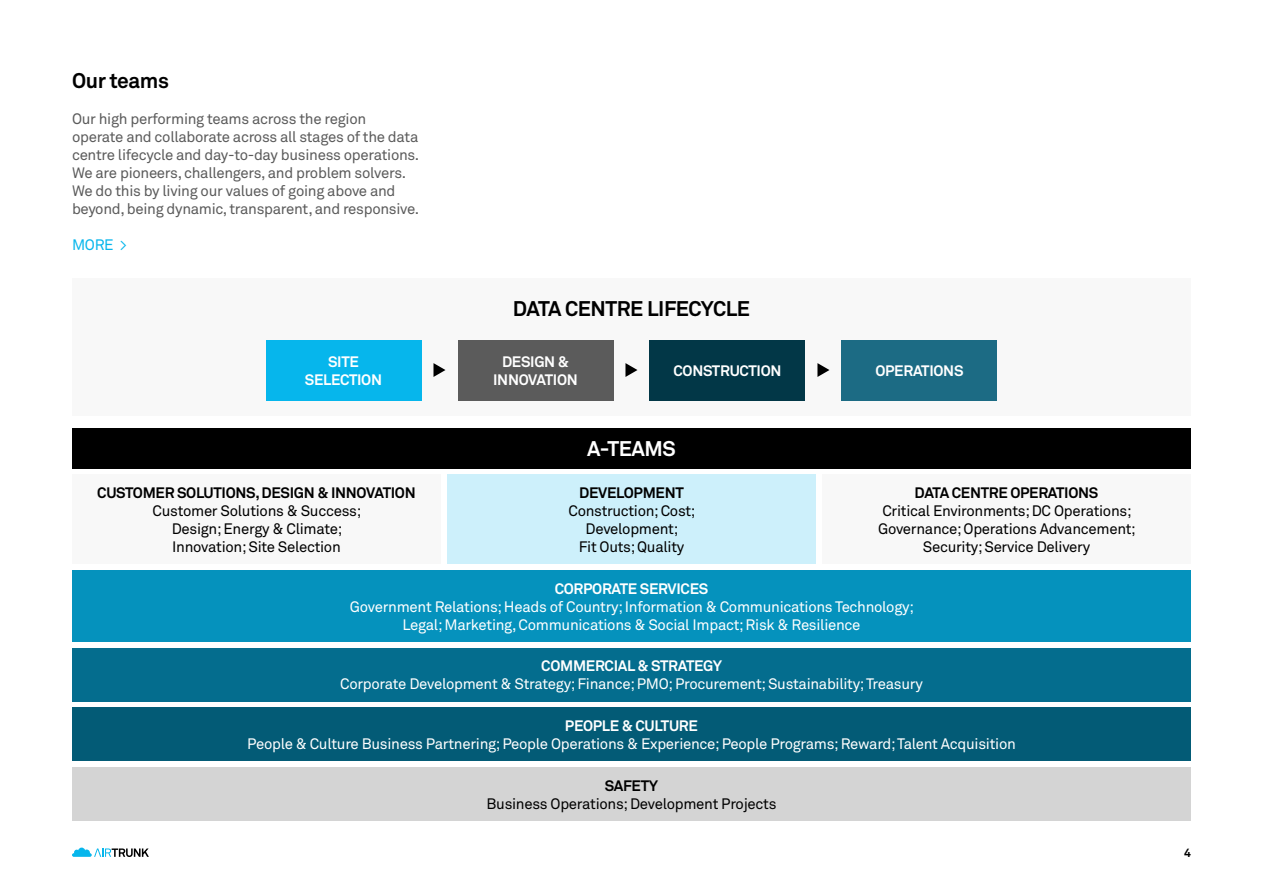
<style>
.page{position:relative;width:1263px;height:893px;background:#fff}
.page>*{position:absolute;margin:0;border:0;box-sizing:border-box;transform-origin:0 0}
.t1{font:700 21px "Akkurat Pro";letter-spacing:-.02em;color:#000}
.t2{font:700 21px "Akkurat Pro";letter-spacing:-.02em;color:#fff}
.t3{font:15px/18px "Akkurat Pro";letter-spacing:-.02em;color:#fff;text-align:center}
.t4{font:15px/18px "Akkurat Pro";letter-spacing:-.02em;color:#5b5b5b}
.t5{font:15px/18px "Akkurat Pro";letter-spacing:-.02em;color:#000;text-align:center}
.t6{font:700 15px/18px "Akkurat Pro";letter-spacing:-.02em;color:#fff;text-align:center}
.t7{font:700 15px "Akkurat Pro";letter-spacing:-.02em;color:#000}
.t8{font:15px "Akkurat Pro";color:#06b6ec}
.t9{font:700 12px "Akkurat Pro";color:#000}
</style>
<div class="page">
<svg style="left:72px;top:848px;width:77px;height:9px"></svg>
<div style="left:72px;top:428px;width:1119px;height:40px;background:#000"></div>
<div style="left:72px;top:474px;width:369px;height:90px;background:#f8f8f8"></div>
<div style="left:72px;top:570px;width:1119px;height:72px;background:#0592bd"></div>
<div style="left:72px;top:648px;width:1119px;height:53px;background:#046d8e"></div>
<div style="left:72px;top:707px;width:1119px;height:54px;background:#035b76"></div>
<div style="left:72px;top:767px;width:1119px;height:54px;background:#d4d4d4"></div>
<div style="left:447px;top:474px;width:369px;height:90px;background:#cdf0fb"></div>
<div style="left:822px;top:474px;width:369px;height:90px;background:#f8f8f8"></div>
<div style="left:72px;top:278px;width:1119px;height:138px;background:#f8f8f8"></div>
<div style="left:265px;top:340px;width:156px;height:60px;background:#06b6ec"></div>
<div style="left:457px;top:340px;width:156px;height:60px;background:#5b5b5b"></div>
<div style="left:649px;top:340px;width:156px;height:60px;background:#023747"></div>
<div style="left:841px;top:340px;width:156px;height:60px;background:#1c6b84"></div>
<svg style="left:433px;top:363px;width:12px;height:14px"></svg>
<svg style="left:625px;top:363px;width:12px;height:14px"></svg>
<svg style="left:817px;top:363px;width:12px;height:14px"></svg>
<h1 class="t1" style="left:72px;top:68px;width:99px">Our teams</h1>
<p class="t4" style="left:72px;top:111px;width:349px">Our high performing teams across the region operate and collaborate across all stages of the data centre lifecycle and day-to-day business operations.<br>We are pioneers, challengers, and problem solvers.<br>We do this by living our values of going above and beyond, being dynamic, transparent, and responsive.</p>
<p class="t8" style="left:72px;top:236px;width:56px">MORE &gt;</p>
<h1 class="t1" style="left:513px;top:296px;width:239px">DATA CENTRE LIFECYCLE</h1>
<p class="t6" style="left:305px;top:353px;width:79px">SITE<br>SELECTION</p>
<p class="t6" style="left:493px;top:353px;width:86px">DESIGN &amp;<br>INNOVATION</p>
<p class="t6" style="left:673px;top:362px;width:109px">CONSTRUCTION</p>
<p class="t6" style="left:875px;top:362px;width:90px">OPERATIONS</p>
<h1 class="t2" style="left:587px;top:436px;width:90px">A-TEAMS</h1>
<p class="t7" style="left:97px;top:483px;width:320px">CUSTOMER SOLUTIONS, DESIGN &amp; INNOVATION</p>
<p class="t5" style="left:153px;top:502px;width:210px">Customer Solutions &amp; Success;<br>Design; Energy &amp; Climate;<br>Innovation; Site Selection</p>
<p class="t7" style="left:579px;top:483px;width:106px">DEVELOPMENT</p>
<p class="t5" style="left:568px;top:502px;width:129px">Construction; Cost;<br>Development;<br>Fit Outs; Quality</p>
<p class="t7" style="left:914px;top:483px;width:185px">DATA CENTRE OPERATIONS</p>
<p class="t5" style="left:878px;top:502px;width:259px">Critical Environments; DC Operations;<br>Governance; Operations Advancement;<br>Security; Service Delivery</p>
<p class="t6" style="left:555px;top:580px;width:155px">CORPORATE SERVICES</p>
<p class="t3" style="left:350px;top:598px;width:565px">Government Relations; Heads of Country; Information &amp; Communications Technology;<br>Legal; Marketing, Communications &amp; Social Impact; Risk &amp; Resilience</p>
<p class="t6" style="left:541px;top:657px;width:182px">COMMERCIAL &amp; STRATEGY</p>
<p class="t3" style="left:340px;top:676px;width:584px">Corporate Development &amp; Strategy; Finance; PMO; Procurement; Sustainability; Treasury</p>
<p class="t6" style="left:565px;top:717px;width:134px">PEOPLE &amp; CULTURE</p>
<p class="t3" style="left:247px;top:735px;width:770px">People &amp; Culture Business Partnering; People Operations &amp; Experience; People Programs; Reward; Talent Acquisition</p>
<p class="t7" style="left:605px;top:776px;width:55px">SAFETY</p>
<p class="t5" style="left:486px;top:795px;width:291px">Business Operations; Development Projects</p>
<p class="t9" style="left:1184px;top:845px;width:8px">4</p>
</div>
